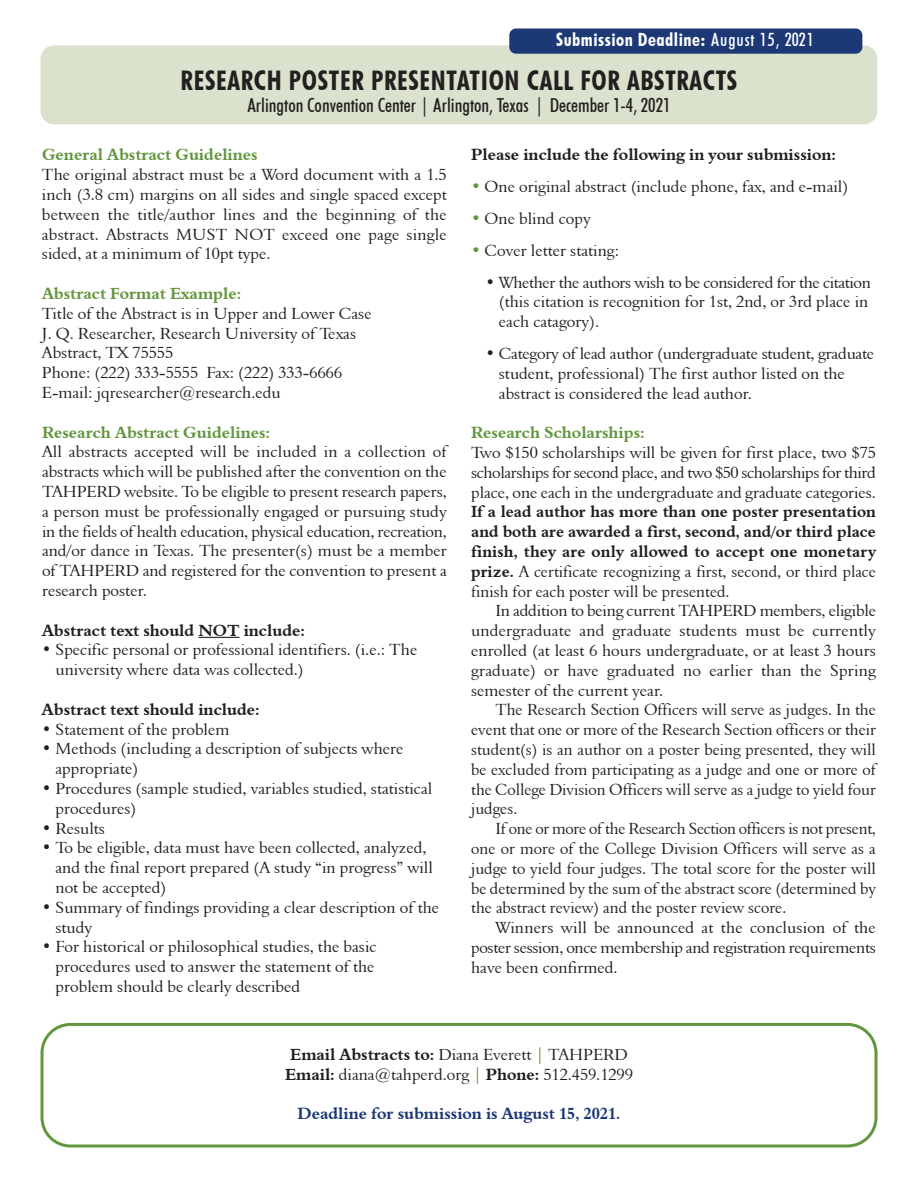
<style>
.page{position:relative;width:918px;height:1188px;background:#fff}
.page>*{position:absolute;margin:0;border:0;box-sizing:border-box;transform-origin:0 0}
.t1{font:700 condensed 27px "Futura BT";letter-spacing:.025em;color:#231f20}
.t2{font:500 condensed 19.35px "Futura BT";color:#231f20}
.t3{font:700 condensed 18.3px "Futura BT";letter-spacing:.025em;color:#fff}
.t4{font:16.5px/19.8px "Aldine 401 BT Roman A";color:#231f20}
.t5{font:16.5px/19.8px "Aldine 401 BT Bold A";color:#231f20;text-align:justify}
.t6{font:16.5px "Aldine 401 BT Bold A";color:#62963e}
.t7{font:16.5px "Aldine 401 BT Bold A";color:#1c3976}
.s1{font-weight:500}
.s2{color:#62963e}
.s3{font-family:"Aldine 401 BT Bold A"}
</style>
<div class="page">
<div style="left:40px;top:45px;width:837px;height:79px;background:#dae2cd;border-radius:14px"></div>
<div style="left:509px;top:28px;width:353px;height:26px;background:#1c3976;border-radius:7px"></div>
<hr style="left:198px;top:637px;width:42px;height:1px;background:#231f20">
<svg style="left:40px;top:1023px;width:838px;height:125px"></svg>
<p class="t3" style="left:556px;top:28px;width:259px">Submission Deadline: <span class="s1">August 15, 2021</span></p>
<h1 class="t1" style="left:181px;top:64px;width:558px">RESEARCH POSTER PRESENTATION CALL FOR ABSTRACTS</h1>
<p class="t2" style="left:248px;top:94px;width:425px">Arlington Convention Center | Arlington, Texas | December 1-4, 2021</p>
<p class="t6" style="left:42px;top:145px;width:217px">General Abstract Guidelines</p>
<p class="t4" style="left:42px;top:165px;width:406px;text-align:justify">The original abstract must be a Word document with a 1.5 inch (3.8 cm) margins on all sides and single spaced except between the title/author lines and the beginning of the abstract. Abstracts MUST NOT exceed one page single sided, at a minimum of 10pt type.</p>
<p class="t6" style="left:42px;top:283px;width:201px">Abstract Format Example:</p>
<p class="t4" style="left:42px;top:303px;width:331px">Title of the Abstract is in Upper and Lower Case J. Q. Researcher, Research University of Texas Abstract, TX 75555<br>Phone: (222) 333-5555 Fax: (222) 333-6666<br>E-mail: jqresearcher@research.edu</p>
<p class="t6" style="left:42px;top:422px;width:230px">Research Abstract Guidelines:</p>
<p class="t4" style="left:42px;top:442px;width:406px;text-align:justify">All abstracts accepted will be included in a collection of abstracts which will be published after the convention on the TAHPERD website. To be eligible to present research papers, a person must be professionally engaged or pursuing study in the fields of health education, physical education, recreation, and/or dance in Texas. The presenter(s) must be a member of TAHPERD and registered for the convention to present a research poster.</p>
<p class="t5" style="left:42px;top:620px;width:264px">Abstract text should NOT include:</p>
<p class="t4" style="left:55px;top:640px;width:363px;text-indent:-14px">• Specific personal or professional identifiers. (i.e.: The university where data was collected.)</p>
<p class="t5" style="left:42px;top:699px;width:219px">Abstract text should include:</p>
<p class="t4" style="left:42px;top:719px;width:189px">• Statement of the problem</p>
<p class="t4" style="left:55px;top:739px;width:350px;text-indent:-14px">• Methods (including a description of subjects where appropriate)</p>
<p class="t4" style="left:55px;top:778px;width:378px;text-indent:-14px">• Procedures (sample studied, variables studied, statistical procedures)</p>
<p class="t4" style="left:42px;top:818px;width:65px">• Results</p>
<p class="t4" style="left:55px;top:838px;width:379px;text-indent:-14px">• To be eligible, data must have been collected, analyzed, and the final report prepared (A study “in progress” will not be accepted)</p>
<p class="t4" style="left:55px;top:897px;width:385px;text-indent:-14px">• Summary of findings providing a clear description of the study</p>
<p class="t4" style="left:55px;top:937px;width:323px;text-indent:-14px">• For historical or philosophical studies, the basic procedures used to answer the statement of the problem should be clearly described</p>
<p class="t5" style="left:471px;top:145px;width:366px">Please include the following in your submission:</p>
<p class="t4" style="left:471px;top:177px;width:379px"><span class="s2">•</span> One original abstract (include phone, fax, and e-mail)</p>
<p class="t4" style="left:471px;top:208px;width:121px"><span class="s2">•</span> One blind copy</p>
<p class="t4" style="left:471px;top:240px;width:150px"><span class="s2">•</span> Cover letter stating:</p>
<p class="t4" style="left:499px;top:272px;width:374px;text-indent:-14px">• Whether the authors wish to be considered for the citation (this citation is recognition for 1st, 2nd, or 3rd place in each catagory).</p>
<p class="t4" style="left:499px;top:343px;width:377px;text-indent:-14px">• Category of lead author (undergraduate student, graduate student, professional) The first author listed on the abstract is considered the lead author.</p>
<p class="t6" style="left:471px;top:422px;width:175px">Research Scholarships:</p>
<p class="t4" style="left:471px;top:442px;width:406px;text-align:justify">Two $150 scholarships will be given for first place, two $75 scholarships for second place, and two $50 scholarships for third place, one each in the undergraduate and graduate categories.</p>
<p class="t5" style="left:471px;top:502px;width:406px">If a lead author has more than one poster presentation and both are awarded a first, second, and/or third place finish, they are only allowed to accept one monetary</p>
<p class="t4" style="left:471px;top:561px;width:406px"><span class="s3">prize.</span> A certificate recognizing a first, second, or third place finish for each poster will be presented.</p>
<p class="t4" style="left:471px;top:601px;width:406px;text-align:justify;text-indent:24px">In addition to being current TAHPERD members, eligible undergraduate and graduate students must be currently enrolled (at least 6 hours undergraduate, or at least 3 hours graduate) or have graduated no earlier than the Spring semester of the current year.</p>
<p class="t4" style="left:471px;top:700px;width:406px;text-align:justify;text-indent:24px">The Research Section Officers will serve as judges. In the event that one or more of the Research Section officers or their student(s) is an author on a poster being presented, they will be excluded from participating as a judge and one or more of the College Division Officers will serve as a judge to yield four judges.</p>
<p class="t4" style="left:471px;top:819px;width:406px;text-align:justify;text-indent:24px">If one or more of the Research Section officers is not present, one or more of the College Division Officers will serve as a judge to yield four judges. The total score for the poster will be determined by the sum of the abstract score (determined by the abstract review) and the poster review score.</p>
<p class="t4" style="left:471px;top:918px;width:406px;text-align:justify;text-indent:24px">Winners will be announced at the conclusion of the poster session, once membership and registration requirements have been confirmed.</p>
<p class="t4" style="left:285px;top:1044px;width:349px;text-align:center"><span class="s3">Email Abstracts to:</span> Diana Everett <span class="s2">|</span> TAHPERD<br><span class="s3">Email:</span> diana@tahperd.org <span class="s2">|</span> <span class="s3">Phone:</span> 512.459.1299</p>
<p class="t7" style="left:298px;top:1104px;width:324px">Deadline for submission is August 15, 2021.</p>
</div>
